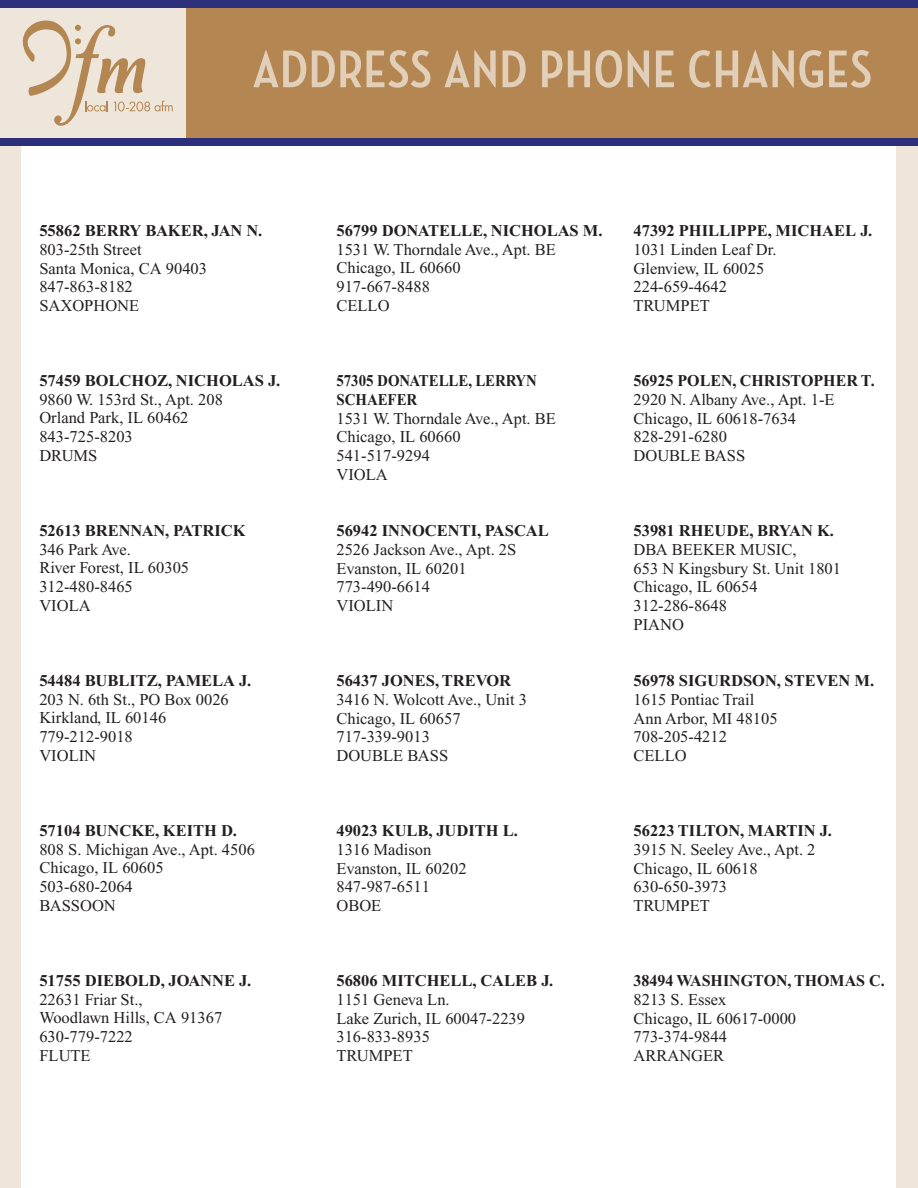
<style>
.page{position:relative;width:918px;height:1188px;background:#fff}
.page>*{position:absolute;margin:0;border:0;box-sizing:border-box;transform-origin:0 0}
.t1{font:700 54px "Neutraface Condensed";letter-spacing:.02em;color:#e2cfb9}
.t2{font:16.5px/18.8px "Times New Roman";color:#231f20}
.t3{font:700 16.5px "Times New Roman";color:#231f20}
.t4{font:700 16.5px/18.8px "Times New Roman";color:#231f20;scale:.9 1}
</style>
<div class="page">
<div style="left:0;top:81px;width:20px;height:1107px;background:#efe6db"></div>
<div style="left:896px;top:81px;width:22px;height:1107px;background:#efe6db"></div>
<div style="left:0;top:8px;width:272px;height:130px;background:#efe6db"></div>
<div style="left:187px;top:6px;width:731px;height:132px;background:#b48651"></div>
<svg style="left:23px;top:20px;width:150px;height:106px"></svg>
<div style="left:0;top:0;width:918px;height:8px;background:#2c2f79"></div>
<div style="left:0;top:138px;width:918px;height:8px;background:#2c2f79"></div>
<h1 class="t1" style="left:253px;top:39px;width:621px">ADDRESS AND PHONE CHANGES</h1>
<p class="t3" style="left:39px;top:221px;width:225px">55862 BERRY BAKER, JAN N.</p>
<p class="t2" style="left:39px;top:240px;width:169px">803-25th Street<br>Santa Monica, CA 90403<br>847-863-8182<br>SAXOPHONE</p>
<p class="t3" style="left:39px;top:371px;width:242px">57459 BOLCHOZ, NICHOLAS J.</p>
<p class="t2" style="left:39px;top:390px;width:185px">9860 W. 153rd St., Apt. 208<br>Orland Park, IL 60462<br>843-725-8203<br>DRUMS</p>
<p class="t3" style="left:39px;top:521px;width:208px">52613 BRENNAN, PATRICK</p>
<p class="t2" style="left:39px;top:540px;width:151px">346 Park Ave.<br>River Forest, IL 60305<br>312-480-8465<br>VIOLA</p>
<p class="t3" style="left:39px;top:671px;width:213px">54484 BUBLITZ, PAMELA J.</p>
<p class="t2" style="left:39px;top:690px;width:191px">203 N. 6th St., PO Box 0026<br>Kirkland, IL 60146<br>779-212-9018<br>VIOLIN</p>
<p class="t3" style="left:39px;top:821px;width:199px">57104 BUNCKE, KEITH D.</p>
<p class="t2" style="left:39px;top:840px;width:217px">808 S. Michigan Ave., Apt. 4506<br>Chicago, IL 60605<br>503-680-2064<br>BASSOON</p>
<p class="t3" style="left:39px;top:971px;width:213px">51755 DIEBOLD, JOANNE J.</p>
<p class="t2" style="left:39px;top:990px;width:184px">22631 Friar St.,<br>Woodlawn Hills, CA 91367<br>630-779-7222<br>FLUTE</p>
<p class="t3" style="left:336px;top:221px;width:268px">56799 DONATELLE, NICHOLAS M.</p>
<p class="t2" style="left:336px;top:240px;width:221px">1531 W. Thorndale Ave., Apt. BE<br>Chicago, IL 60660<br>917-667-8488<br>CELLO</p>
<p class="t4" style="left:336px;top:371px;width:224px">57305 DONATELLE, LERRYN<br>SCHAEFER</p>
<p class="t2" style="left:336px;top:409px;width:221px">1531 W. Thorndale Ave., Apt. BE<br>Chicago, IL 60660<br>541-517-9294<br>VIOLA</p>
<p class="t3" style="left:336px;top:521px;width:214px">56942 INNOCENTI, PASCAL</p>
<p class="t2" style="left:336px;top:540px;width:181px">2526 Jackson Ave., Apt. 2S<br>Evanston, IL 60201<br>773-490-6614<br>VIOLIN</p>
<p class="t3" style="left:336px;top:671px;width:176px">56437 JONES, TREVOR</p>
<p class="t2" style="left:336px;top:690px;width:192px">3416 N. Wolcott Ave., Unit 3<br>Chicago, IL 60657<br>717-339-9013<br>DOUBLE BASS</p>
<p class="t3" style="left:336px;top:821px;width:183px">49023 KULB, JUDITH L.</p>
<p class="t2" style="left:336px;top:840px;width:132px">1316 Madison<br>Evanston, IL 60202<br>847-987-6511<br>OBOE</p>
<p class="t3" style="left:336px;top:971px;width:218px">56806 MITCHELL, CALEB J.</p>
<p class="t2" style="left:336px;top:990px;width:190px">1151 Geneva Ln.<br>Lake Zurich, IL 60047-2239<br>316-833-8935<br>TRUMPET</p>
<p class="t3" style="left:634px;top:221px;width:240px">47392 PHILLIPPE, MICHAEL J.</p>
<p class="t2" style="left:634px;top:240px;width:144px">1031 Linden Leaf Dr.<br>Glenview, IL 60025<br>224-659-4642<br>TRUMPET</p>
<p class="t3" style="left:634px;top:371px;width:243px">56925 POLEN, CHRISTOPHER T.</p>
<p class="t2" style="left:634px;top:390px;width:203px">2920 N. Albany Ave., Apt. 1-E<br>Chicago, IL 60618-7634<br>828-291-6280<br>DOUBLE BASS</p>
<p class="t3" style="left:634px;top:521px;width:202px">53981 RHEUDE, BRYAN K.</p>
<p class="t2" style="left:634px;top:540px;width:209px">DBA BEEKER MUSIC,<br>653 N Kingsbury St. Unit 1801<br>Chicago, IL 60654<br>312-286-8648<br>PIANO</p>
<p class="t3" style="left:634px;top:671px;width:242px">56978 SIGURDSON, STEVEN M.</p>
<p class="t2" style="left:634px;top:690px;width:146px">1615 Pontiac Trail<br>Ann Arbor, MI 48105<br>708-205-4212<br>CELLO</p>
<p class="t3" style="left:634px;top:821px;width:200px">56223 TILTON, MARTIN J.</p>
<p class="t2" style="left:634px;top:840px;width:183px">3915 N. Seeley Ave., Apt. 2<br>Chicago, IL 60618<br>630-650-3973<br>TRUMPET</p>
<p class="t3" style="left:634px;top:971px;width:253px">38494 WASHINGTON, THOMAS C.</p>
<p class="t2" style="left:634px;top:990px;width:164px">8213 S. Essex<br>Chicago, IL 60617-0000<br>773-374-9844<br>ARRANGER</p>
</div>
